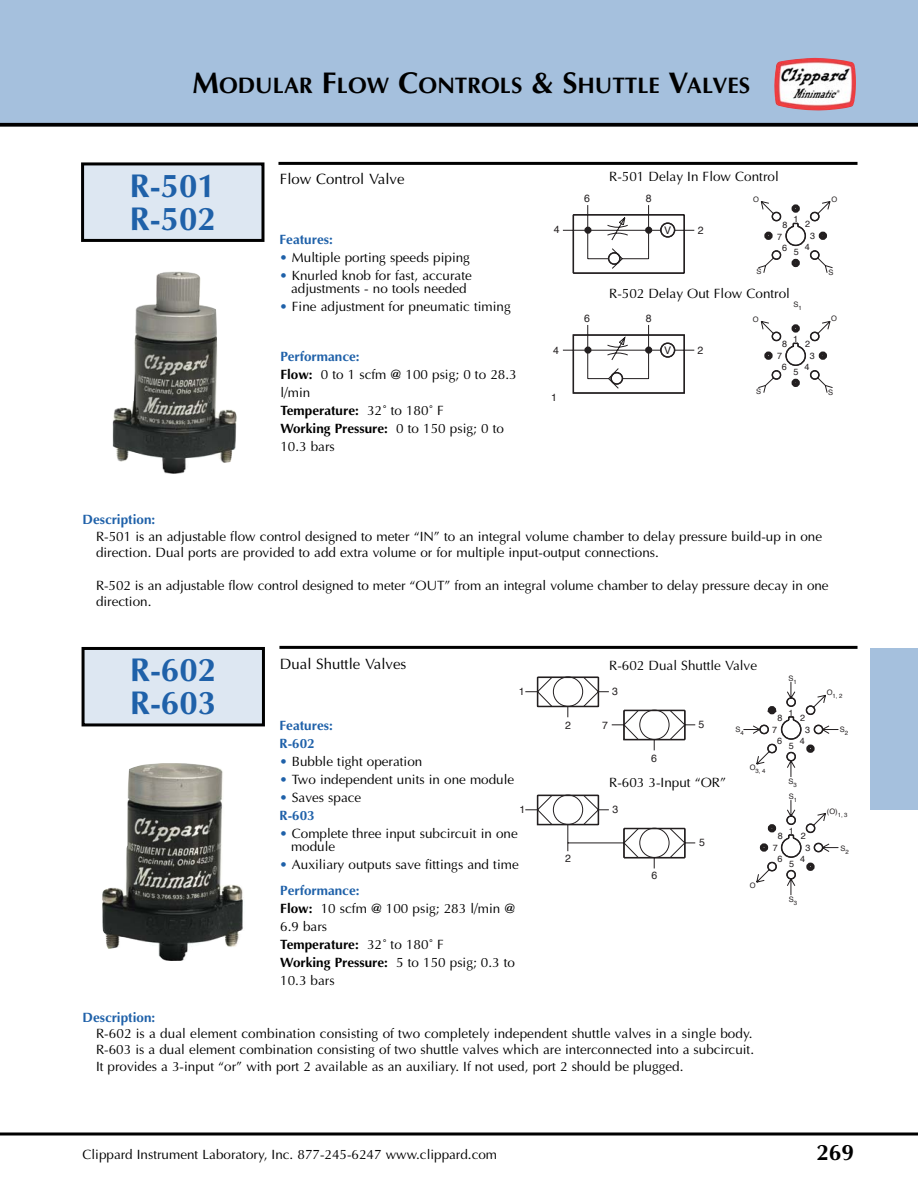
<style>
.page{position:relative;width:918px;height:1188px;background:#fff}
.page>*{position:absolute;margin:0;border:0;box-sizing:border-box;transform-origin:0 0}
.t1{font:700 33px/33px "Optima";color:#1f61a9}
.t2{font:700 22.5px "Optima";color:#000}
.t3{font:15px "Optima";color:#000}
.t4{font:13.5px/18px "Optima";color:#000}
.t5{font:700 13.5px/18px "Optima";color:#1f61a9}
.t6{font:10.5px "Helvetica";color:#231f20}
.t7{font:9px/12px "Helvetica";color:#231f20;text-align:center}
.t8{font:7.5px "Helvetica";color:#231f20}
.t9{font:6px "Helvetica";color:#231f20}
.s1{font-size:30px}
.s2{font-weight:700;color:#1f61a9}
.s3{font-weight:700}
</style>
<div class="page">
<div style="left:0;top:0;width:918px;height:124px;background:#a5c0dd"></div>
<svg style="left:0;top:1132px;width:918px;height:4px;background:#3f3f3f"></svg>
<svg style="left:0;top:123px;width:918px;height:4px;background:#171717"></svg>
<div style="left:871px;top:648px;width:47px;height:162px;background:#a5c0dd"></div>
<img style="left:774px;top:58px;width:82px;height:53px">
<div style="left:83px;top:648px;width:180px;height:77px;background:#dde7f2"></div>
<div style="left:82px;top:647px;width:183px;height:79px;border:3px solid #000"></div>
<div style="left:83px;top:164px;width:180px;height:76px;background:#dde7f2"></div>
<div style="left:81px;top:162px;width:183px;height:80px;border:3px solid #000"></div>
<hr style="left:279px;top:646px;width:579px;height:3px;background:#000">
<img style="left:102px;top:763px;width:141px;height:198px">
<svg style="left:536px;top:676px;width:288px;height:204px"></svg>
<hr style="left:278px;top:162px;width:580px;height:3px;background:#000">
<img style="left:113px;top:271px;width:124px;height:203px">
<svg style="left:572px;top:205px;width:255px;height:189px"></svg>
<h2 class="t2" style="left:192px;top:76px;width:559px"><span class="s1">M</span>ODULAR <span class="s1">F</span>LOW <span class="s1">C</span>ONTROLS <span class="s1">&amp; S</span>HUTTLE <span class="s1">V</span>ALVES</h2>
<h1 class="t1" style="left:130px;top:172px;width:88px">R-501<br>R-502</h1>
<p class="t3" style="left:280px;top:173px;width:126px">Flow Control Valve</p>
<p class="t5" style="left:280px;top:232px;width:55px">Features:</p>
<p class="t4" style="left:280px;top:250px;width:192px"><span class="s2">•</span> Multiple porting speeds piping</p>
<p class="t4" style="left:280px;top:270px;width:194px;line-height:13.5px;text-align:center"><span class="s2">•</span> Knurled knob for fast, accurate adjustments - no tools needed</p>
<p class="t4" style="left:280px;top:299px;width:233px"><span class="s2">•</span> Fine adjustment for pneumatic timing</p>
<p class="t4" style="left:280px;top:349px;width:238px"><span class="s2">Performance:<br></span><span class="s3">Flow:</span> 0 to 1 scfm @ 100 psig; 0 to 28.3 l/min<br><span class="s3">Temperature:</span> 32˚ to 180˚ F<br><span class="s3">Working Pressure:</span> 0 to 150 psig; 0 to<br>10.3 bars</p>
<p class="t4" style="left:609px;top:169px;width:171px">R-501 Delay In Flow Control</p>
<p class="t6" style="left:584px;top:194px;width:7px">6</p>
<p class="t6" style="left:646px;top:194px;width:7px">8</p>
<p class="t6" style="left:554px;top:225px;width:7px">4</p>
<p class="t6" style="left:664px;top:226px;width:9px">V</p>
<p class="t6" style="left:698px;top:226px;width:7px">2</p>
<p class="t8" style="left:753px;top:196px;width:7px">O</p>
<p class="t8" style="left:832px;top:196px;width:7px">O</p>
<p class="t7" style="left:794px;top:213px;width:7px">1</p>
<p class="t7" style="left:805px;top:219px;width:11px">2<br>3</p>
<p class="t7" style="left:805px;top:242px;width:7px">4</p>
<p class="t7" style="left:783px;top:219px;width:7px">8</p>
<p class="t7" style="left:777px;top:231px;width:7px">7</p>
<p class="t7" style="left:782px;top:242px;width:7px">6</p>
<p class="t7" style="left:794px;top:247px;width:7px">5</p>
<p class="t8" style="left:757px;top:269px;width:7px">S</p>
<p class="t8" style="left:829px;top:269px;width:7px">S</p>
<p class="t4" style="left:609px;top:286px;width:182px">R-502 Delay Out Flow Control</p>
<p class="t8" style="left:794px;top:302px;width:10px">S<sub>1</sub></p>
<p class="t6" style="left:584px;top:314px;width:7px">6</p>
<p class="t6" style="left:646px;top:314px;width:7px">8</p>
<p class="t8" style="left:753px;top:316px;width:7px">O</p>
<p class="t8" style="left:831px;top:316px;width:7px">O</p>
<p class="t6" style="left:664px;top:346px;width:9px">V</p>
<p class="t6" style="left:553px;top:346px;width:7px">4</p>
<p class="t6" style="left:698px;top:346px;width:7px">2</p>
<p class="t7" style="left:793px;top:333px;width:7px">1</p>
<p class="t7" style="left:805px;top:339px;width:11px">2<br>3</p>
<p class="t7" style="left:805px;top:362px;width:7px">4</p>
<p class="t7" style="left:782px;top:339px;width:7px">8</p>
<p class="t7" style="left:777px;top:351px;width:7px">7</p>
<p class="t7" style="left:782px;top:362px;width:7px">6</p>
<p class="t7" style="left:794px;top:366px;width:7px">5</p>
<p class="t6" style="left:551px;top:393px;width:7px">1</p>
<p class="t8" style="left:756px;top:388px;width:7px">S</p>
<p class="t8" style="left:828px;top:389px;width:7px">S</p>
<p class="t5" style="left:82px;top:512px;width:74px">Description:</p>
<p class="t4" style="left:96px;top:529px;width:728px;line-height:16.4px">R-501 is an adjustable flow control designed to meter “IN” to an integral volume chamber to delay pressure build-up in one direction. Dual ports are provided to add extra volume or for multiple input-output connections.</p>
<p class="t4" style="left:96px;top:578px;width:734px;line-height:16.4px">R-502 is an adjustable flow control designed to meter “OUT” from an integral volume chamber to delay pressure decay in one direction.</p>
<h1 class="t1" style="left:130px;top:657px;width:88px">R-602<br>R-603</h1>
<p class="t3" style="left:280px;top:658px;width:128px">Dual Shuttle Valves</p>
<p class="t4" style="left:609px;top:658px;width:149px">R-602 Dual Shuttle Valve</p>
<p class="t8" style="left:789px;top:675px;width:10px">S<sub>1</sub></p>
<p class="t6" style="left:519px;top:687px;width:7px">1</p>
<p class="t6" style="left:612px;top:687px;width:7px">3</p>
<p class="t5" style="left:280px;top:718px;width:55px">Features:<br>R-602</p>
<p class="t4" style="left:280px;top:754px;width:144px"><span class="s2">•</span> Bubble tight operation</p>
<p class="t4" style="left:280px;top:772px;width:236px"><span class="s2">•</span> Two independent units in one module</p>
<p class="t4" style="left:280px;top:790px;width:83px"><span class="s2">•</span> Saves space<br><span class="s2">R-603</span></p>
<p class="t4" style="left:291px;top:828px;width:228px;line-height:13.5px;text-indent:-11px"><span class="s2">•</span> Complete three input subcircuit in one module</p>
<p class="t4" style="left:280px;top:857px;width:241px"><span class="s2">•</span> Auxiliary outputs save fittings and time</p>
<p class="t6" style="left:519px;top:805px;width:7px">1</p>
<p class="t6" style="left:565px;top:720px;width:7px">2</p>
<p class="t6" style="left:565px;top:854px;width:7px">2</p>
<p class="t6" style="left:602px;top:720px;width:7px">7</p>
<p class="t6" style="left:651px;top:753px;width:7px">6</p>
<p class="t6" style="left:699px;top:720px;width:7px">5</p>
<p class="t4" style="left:609px;top:775px;width:118px">R-603 3-Input “OR”</p>
<p class="t6" style="left:613px;top:805px;width:7px">3</p>
<p class="t6" style="left:652px;top:871px;width:7px">6</p>
<p class="t6" style="left:699px;top:838px;width:7px">5</p>
<p class="t8" style="left:735px;top:726px;width:10px">S<sub>4</sub></p>
<p class="t7" style="left:789px;top:707px;width:7px">1</p>
<p class="t7" style="left:800px;top:713px;width:11px">2<br>3</p>
<p class="t7" style="left:800px;top:736px;width:7px">4</p>
<p class="t7" style="left:778px;top:713px;width:7px">8</p>
<p class="t7" style="left:772px;top:725px;width:7px">7</p>
<p class="t7" style="left:777px;top:736px;width:7px">6</p>
<p class="t7" style="left:789px;top:741px;width:7px">5</p>
<p class="t9" style="left:750px;top:768px;width:17px"><sup>O</sup>3, 4</p>
<p class="t8" style="left:788px;top:778px;width:10px">S<sub>3</sub></p>
<p class="t8" style="left:789px;top:793px;width:10px">S<sub>1</sub></p>
<p class="t7" style="left:789px;top:825px;width:7px">1</p>
<p class="t7" style="left:801px;top:831px;width:11px">2<br>3</p>
<p class="t7" style="left:800px;top:854px;width:7px">4</p>
<p class="t7" style="left:778px;top:831px;width:7px">8</p>
<p class="t7" style="left:773px;top:843px;width:7px">7</p>
<p class="t7" style="left:777px;top:854px;width:7px">6</p>
<p class="t7" style="left:789px;top:858px;width:7px">5</p>
<p class="t4" style="left:280px;top:882px;width:237px"><span class="s2">Performance:<br></span><span class="s3">Flow:</span> 10 scfm @ 100 psig; 283 l/min @<br>6.9 bars<br><span class="s3">Temperature:</span> 32˚ to 180˚ F<br><span class="s3">Working Pressure:</span> 5 to 150 psig; 0.3 to<br>10.3 bars</p>
<p class="t8" style="left:750px;top:882px;width:7px">O</p>
<p class="t8" style="left:789px;top:896px;width:10px">S<sub>3</sub></p>
<p class="t5" style="left:82px;top:1009px;width:74px">Description:</p>
<p class="t4" style="left:96px;top:1027px;width:660px;line-height:16.4px;text-align:justify">R-602 is a dual element combination consisting of two completely independent shuttle valves in a single body.<br>R-603 is a dual element combination consisting of two shuttle valves which are interconnected into a subcircuit.<br>It provides a 3-input “or” with port 2 available as an auxiliary. If not used, port 2 should be plugged.</p>
<p class="t9" style="left:827px;top:694px;width:17px"><sup>O</sup>1, 2</p>
<p class="t8" style="left:840px;top:726px;width:10px">S<sub>2</sub></p>
<p class="t8" style="left:827px;top:808px;width:22px">(O)<sub>1,</sub> <sub>3</sub></p>
<p class="t8" style="left:841px;top:845px;width:10px">S<sub>2</sub></p>
<p class="t4" style="left:82px;top:1147px;width:416px">Clippard Instrument Laboratory, Inc. 877-245-6247 www.clippard.com</p>
<h2 class="t2" style="left:817px;top:1143px;width:39px">269</h2>
</div>
